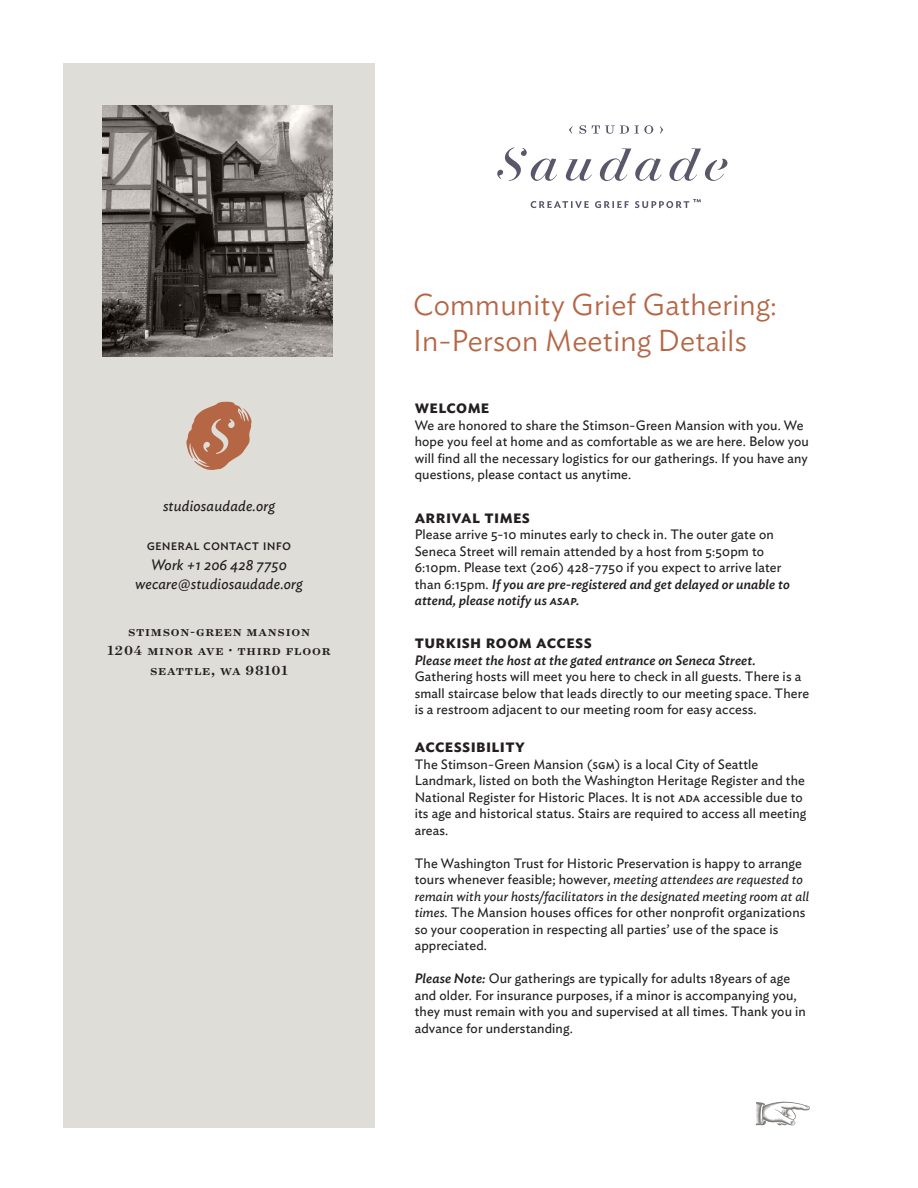
<style>
.page{position:relative;width:918px;height:1188px;background:#fff}
.page>*{position:absolute;margin:0;border:0;box-sizing:border-box;transform-origin:0 0}
.Heading_1{font:300 30px/36px "Ideal Sans";letter-spacing:.01em;color:#b66645}
.paragraph_NEW{font:600 18px "Ideal Sans";letter-spacing:.02em;color:#231f20}
.subhead_NEW{font:600 18px "Ideal Sans";letter-spacing:.02em;color:#231f20}
.t1{font:500 15px/19.5px "Surveyor Text";letter-spacing:.05em;color:#231f20;text-align:center}
.t2{font:italic 15px "Ideal Sans";letter-spacing:.01em;color:#231f20}
.t3{font:15px/19.5px "Ideal Sans";letter-spacing:.01em;color:#231f20}
.paragraph_NEW-2{font:13.5px/16.5px "Ideal Sans";letter-spacing:.01em;color:#231f20}
.subhead_NEW-2{font:13.5px/16.5px "Ideal Sans";letter-spacing:.01em;color:#231f20}
.s1{font-style:italic}
.s2{font-weight:500;font-style:italic}
</style>
<div class="page">
<div style="left:63px;top:63px;width:312px;height:1065px;background:#deddd8"></div>
<svg style="left:186px;top:402px;width:66px;height:68px"></svg>
<svg style="left:756px;top:1101px;width:54px;height:24px"></svg>
<svg style="left:497px;top:147px;width:60px;height:34px"></svg>
<svg style="left:566px;top:159px;width:26px;height:22px"></svg>
<svg style="left:600px;top:148px;width:62px;height:33px"></svg>
<svg style="left:669px;top:148px;width:58px;height:33px"></svg>
<svg style="left:569px;top:126px;width:4px;height:8px"></svg>
<svg style="left:579px;top:125px;width:7px;height:9px"></svg>
<svg style="left:592px;top:125px;width:61px;height:9px"></svg>
<svg style="left:660px;top:126px;width:3px;height:8px"></svg>
<svg style="left:531px;top:201px;width:58px;height:7px"></svg>
<svg style="left:595px;top:201px;width:34px;height:7px"></svg>
<svg style="left:635px;top:199px;width:66px;height:9px"></svg>
<img style="left:103px;top:106px;width:230px;height:251px">
<p class="t2" style="left:163px;top:495px;width:114px">studiosaudade.org</p>
<p class="t3" style="left:147px;top:534px;width:146px">general Contact info<br><span class="s1">Work +1 206 428 7750</span></p>
<p class="t2" style="left:135px;top:573px;width:170px">wecare@studiosaudade.org</p>
<p class="t1" style="left:107px;top:621px;width:225px">stimson-green mansion<br>1204 minor ave · third floor</p>
<p class="t1" style="left:150px;top:660px;width:139px">seattle, wa 98101</p>
<p class="Heading_1" style="left:413px;top:284px;width:365px">Community Grief Gathering:<br>In-Person Meeting Details</p>
<p class="paragraph_NEW" style="left:415px;top:393px;width:76px">Welcome</p>
<p class="subhead_NEW-2" style="left:415px;top:416px;width:396px">We are honored to share the Stimson-Green Mansion with you. We hope you feel at home and as comfortable as we are here. Below you will find all the necessary logistics for our gatherings. If you have any questions, please contact us anytime.</p>
<p class="subhead_NEW" style="left:415px;top:502px;width:117px">arrival times</p>
<p class="subhead_NEW-2" style="left:415px;top:525px;width:377px">Please arrive 5-10 minutes early to check in. The outer gate on Seneca Street will remain attended by a host from 5:50pm to 6:10pm. Please text (206) 428-7750 if you expect to arrive later than 6:15pm. <span class="s2">If you are pre-registered and get delayed or unable to attend, please notify us asap.</span></p>
<p class="paragraph_NEW" style="left:415px;top:628px;width:179px">turkish room access</p>
<p class="paragraph_NEW-2" style="left:415px;top:651px;width:396px"><span class="s2">Please meet the host at the gated entrance on Seneca Street.<br></span>Gathering hosts will meet you here to check in all guests. There is a small staircase below that leads directly to our meeting space. There is a restroom adjacent to our meeting room for easy access.</p>
<p class="paragraph_NEW" style="left:415px;top:732px;width:112px">ACCESSIBILITY</p>
<p class="paragraph_NEW-2" style="left:415px;top:755px;width:393px">The Stimson-Green Mansion (sgm) is a local City of Seattle Landmark, listed on both the Washington Heritage Register and the National Register for Historic Places. It is not ada accessible due to its age and historical status. Stairs are required to access all meeting areas.</p>
<p class="paragraph_NEW-2" style="left:415px;top:854px;width:396px">The Washington Trust for Historic Preservation is happy to arrange tours whenever feasible; however, <span class="s1">meeting attendees are requested to remain with your hosts/facilitators in the designated meeting room at all times.</span> The Mansion houses offices for other nonprofit organizations so your cooperation in respecting all parties’ use of the space is appreciated.</p>
<p class="paragraph_NEW-2" style="left:415px;top:969px;width:393px"><span class="s2">Please Note:</span> Our gatherings are typically for adults 18years of age and older. For insurance purposes, if a minor is accompanying you, they must remain with you and supervised at all times. Thank you in advance for understanding.</p>
</div>
